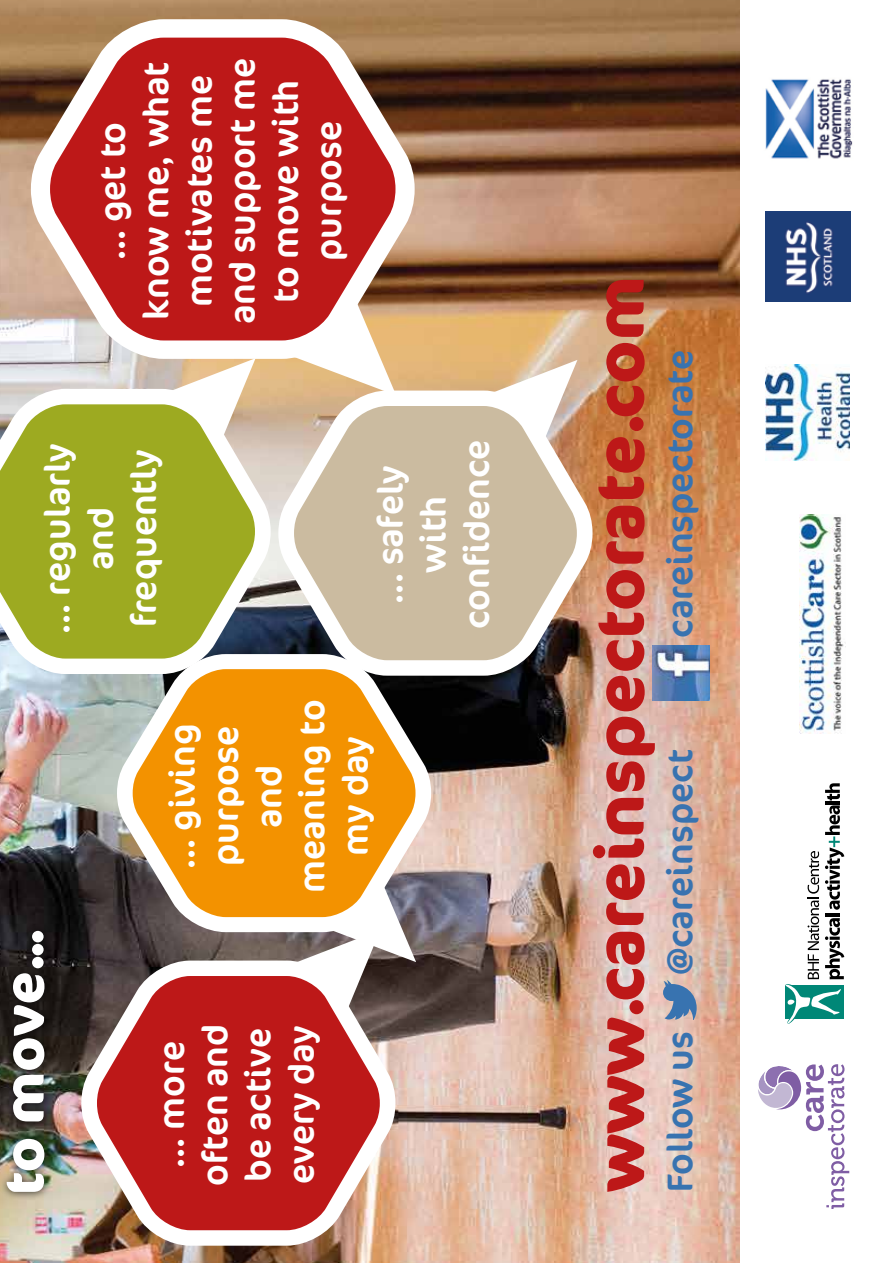
<style>
.page{position:relative;width:893px;height:1263px;background:#fff}
.page>*{position:absolute;margin:0;border:0;box-sizing:border-box;transform-origin:0 0}
.t1{font:700 66px "Cocon OT";color:#bd1818}
.t2{font:700 54px "Cocon OT";color:#fff}
.t3{font:36px/43.2px "Cocon OT";color:#fff;text-align:center}
.t4{font:36px "Cocon OT";color:#3873b0}
</style>
<div class="page">
<img style="left:0;top:0;width:740px;height:1263px">
<svg style="left:81px;top:960px;width:314px;height:286px;fill:#bd1818"></svg>
<svg style="left:758px;top:1064px;width:91px;height:145px"></svg>
<img style="left:765px;top:79px;width:88px;height:80px">
<img style="left:765px;top:212px;width:86px;height:90px">
<img style="left:799px;top:515px;width:47px;height:219px">
<img style="left:766px;top:364px;width:84px;height:97px">
<svg style="left:785px;top:783px;width:59px;height:241px"></svg>
<div style="left:0;top:869px;width:53px;height:332px;background:#000;opacity:.75"></div>
<svg style="left:663px;top:980px;width:34px;height:40px"></svg>
<svg style="left:117px;top:654px;width:314px;height:278px;background:#db9732"></svg>
<svg style="left:294px;top:885px;width:122px;height:124px"></svg>
<svg style="left:0;top:389px;width:271px;height:285px;fill:#9daa21"></svg>
<svg style="left:169px;top:359px;width:87px;height:79px"></svg>
<svg style="left:31px;top:19px;width:384px;height:340px;fill:#bd1818"></svg>
<svg style="left:290px;top:301px;width:106px;height:90px"></svg>
<svg style="left:278px;top:391px;width:314px;height:285px;fill:#cbbba0"></svg>
<svg style="left:491px;top:360px;width:86px;height:79px"></svg>
<img style="left:652px;top:645px;width:57px;height:55px">
<p class="t3" style="left:92px;top:324px;width:268px;rotate:-90deg">... get to<br>know me, what motivates me and support me to move with purpose</p>
<p class="t3" style="left:37px;top:634px;width:192px;rotate:-90deg">... regularly and frequently</p>
<p class="t3" style="left:369px;top:629px;width:191px;rotate:-90deg">... safely with confidence</p>
<h2 class="t2" style="left:-8px;top:1195px;width:266px;rotate:-90deg">to move...</h2>
<p class="t3" style="left:162px;top:893px;width:195px;rotate:-90deg">... giving purpose and meaning to my day</p>
<p class="t3" style="left:151px;top:1186px;width:164px;rotate:-90deg">... more often and be active every day</p>
<h1 class="t1" style="left:581px;top:1192px;width:917px;rotate:-90deg">www.careinspectorate.com</h1>
<p class="t4" style="left:659px;top:638px;width:289px;rotate:-90deg">careinspectorate</p>
<p class="t4" style="left:659px;top:975px;width:227px;rotate:-90deg">@careinspect</p>
<p class="t4" style="left:659px;top:1191px;width:162px;rotate:-90deg">Follow us</p>
</div>
